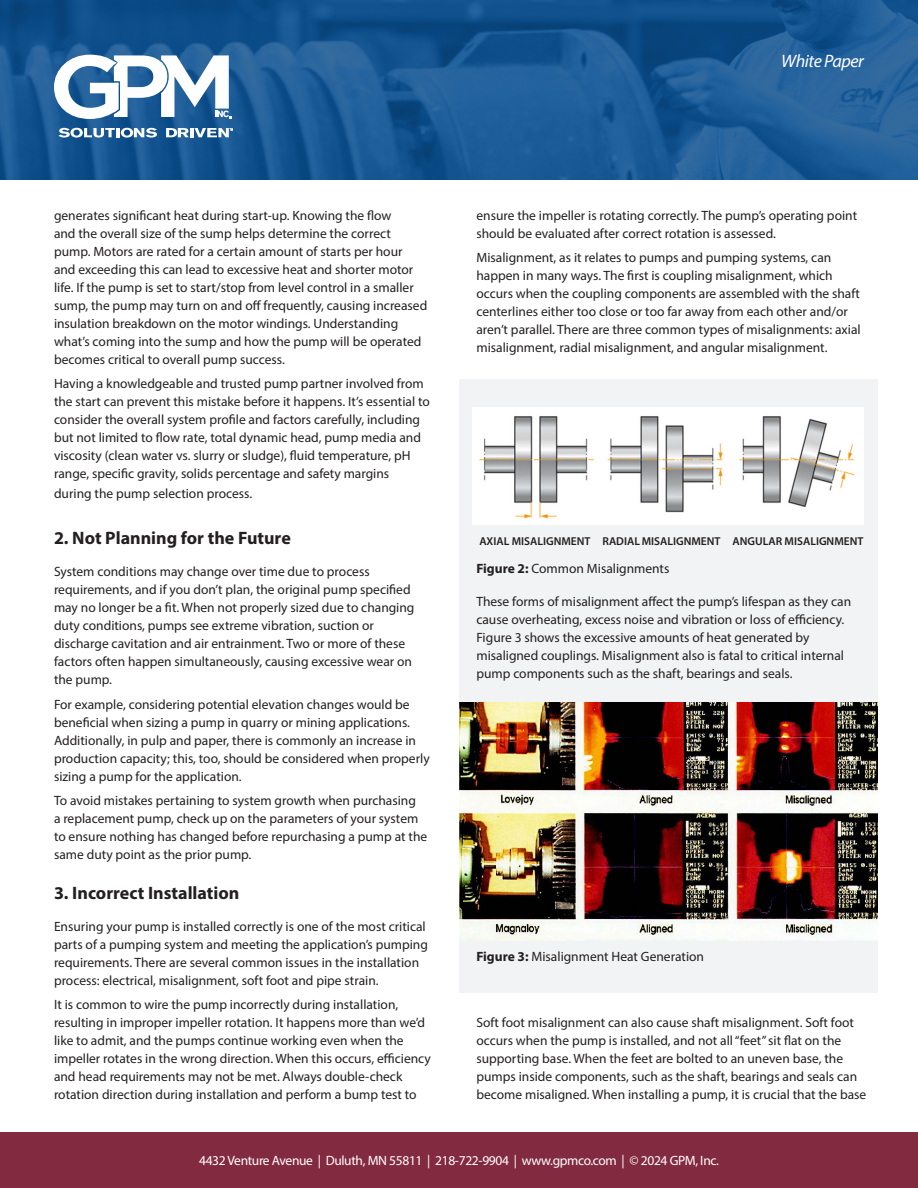
<style>
.page{position:relative;width:918px;height:1188px;background:#fff}
.page>*{position:absolute;margin:0;border:0;box-sizing:border-box;transform-origin:0 0}
.t1{font:700 18px "Myriad Pro";color:#231f20}
.t2{font:italic 18px "Myriad Pro";letter-spacing:-.025em;color:#fff}
.Body_text{font:13.5px/18px "Myriad Pro";color:#231f20}
.Body_Copy{font:13.5px/18px "Myriad Pro";color:#231f20}
.t3{font:13.5px "Myriad Pro";letter-spacing:-.025em;color:#fff}
.Body_Copy-2{font:600 11.4px "Myriad Pro";color:#231f20}
.s1{font-weight:700}
</style>
<div class="page">
<img style="left:0;top:0;width:918px;height:179px">
<div style="left:459px;top:379px;width:419px;height:614px;background:#f2f3f4"></div>
<div style="left:0;top:1132px;width:918px;height:56px;background:#822a40"></div>
<svg style="left:54px;top:55px;width:178px;height:64px"></svg>
<svg style="left:59px;top:128px;width:98px;height:10px"></svg>
<svg style="left:166px;top:128px;width:67px;height:9px"></svg>
<img style="left:473px;top:408px;width:391px;height:117px">
<img style="left:460px;top:703px;width:418px;height:237px">
<p class="t2" style="left:781px;top:50px;width:84px">White Paper</p>
<p class="Body_text" style="left:54px;top:206px;width:375px">generates significant heat during start-up. Knowing the flow<br>and the overall size of the sump helps determine the correct pump. Motors are rated for a certain amount of starts per hour and exceeding this can lead to excessive heat and shorter motor life. If the pump is set to start/stop from level control in a smaller sump, the pump may turn on and off frequently, causing increased insulation breakdown on the motor windings. Understanding what’s coming into the sump and how the pump will be operated becomes critical to overall pump success.</p>
<p class="Body_text" style="left:54px;top:375px;width:377px">Having a knowledgeable and trusted pump partner involved from the start can prevent this mistake before it happens. It’s essential to consider the overall system profile and factors carefully, including but not limited to flow rate, total dynamic head, pump media and viscosity (clean water vs. slurry or sludge), fluid temperature, pH range, specific gravity, solids percentage and safety margins</p>
<p class="Body_text" style="left:54px;top:484px;width:200px">during the pump selection process.</p>
<h3 class="t1" style="left:54px;top:527px;width:238px">2. Not Planning for the Future</h3>
<p class="Body_text" style="left:54px;top:562px;width:362px">System conditions may change over time due to process requirements, and if you don’t plan, the original pump specified may no longer be a fit. When not properly sized due to changing duty conditions, pumps see extreme vibration, suction or discharge cavitation and air entrainment. Two or more of these factors often happen simultaneously, causing excessive wear on the pump.</p>
<p class="Body_text" style="left:54px;top:695px;width:377px">For example, considering potential elevation changes would be beneficial when sizing a pump in quarry or mining applications.<br>Additionally, in pulp and paper, there is commonly an increase in production capacity; this, too, should be considered when properly sizing a pump for the application.</p>
<p class="Body_text" style="left:54px;top:792px;width:375px">To avoid mistakes pertaining to system growth when purchasing<br>a replacement pump, check up on the parameters of your system to ensure nothing has changed before repurchasing a pump at the same duty point as the prior pump.</p>
<h3 class="t1" style="left:54px;top:881px;width:187px">3. Incorrect Installation</h3>
<p class="Body_Copy" style="left:54px;top:917px;width:376px">Ensuring your pump is installed correctly is one of the most critical parts of a pumping system and meeting the application’s pumping requirements. There are several common issues in the installation process: electrical, misalignment, soft foot and pipe strain.</p>
<p class="Body_Copy" style="left:54px;top:996px;width:378px">It is common to wire the pump incorrectly during installation, resulting in improper impeller rotation. It happens more than we’d like to admit, and the pumps continue working even when the impeller rotates in the wrong direction. When this occurs, efficiency and head requirements may not be met. Always double-check rotation direction during installation and perform a bump test to</p>
<p class="Body_Copy" style="left:476px;top:206px;width:382px">ensure the impeller is rotating correctly. The pump’s operating point should be evaluated after correct rotation is assessed.</p>
<p class="Body_Copy" style="left:476px;top:249px;width:386px">Misalignment, as it relates to pumps and pumping systems, can happen in many ways. The first is coupling misalignment, which occurs when the coupling components are assembled with the shaft centerlines either too close or too far away from each other and/or aren’t parallel. There are three common types of misalignments: axial misalignment, radial misalignment, and angular misalignment.</p>
<p class="Body_Copy-2" style="left:480px;top:534px;width:113px">AXIAL MISALIGNMENT</p>
<p class="Body_Copy-2" style="left:602px;top:534px;width:120px">RADIAL MISALIGNMENT</p>
<p class="Body_Copy-2" style="left:733px;top:534px;width:133px">ANGULAR MISALIGNMENT</p>
<p class="Body_text" style="left:476px;top:560px;width:195px"><span class="s1">Figure 2:</span> Common Misalignments</p>
<p class="Body_Copy" style="left:476px;top:592px;width:376px">These forms of misalignment affect the pump’s lifespan as they can cause overheating, excess noise and vibration or loss of efficiency.<br>Figure 3 shows the excessive amounts of heat generated by misaligned couplings. Misalignment also is fatal to critical internal pump components such as the shaft, bearings and seals.</p>
<p class="Body_text" style="left:476px;top:948px;width:229px"><span class="s1">Figure 3:</span> Misalignment Heat Generation</p>
<p class="Body_Copy" style="left:476px;top:1013px;width:391px">Soft foot misalignment can also cause shaft misalignment. Soft foot occurs when the pump is installed, and not all “feet” sit flat on the supporting base. When the feet are bolted to an uneven base, the pumps inside components, such as the shaft, bearings and seals can become misaligned. When installing a pump, it is crucial that the base</p>
<p class="t3" style="left:199px;top:1152px;width:521px">4432 Venture Avenue | Duluth, MN 55811 | 218-722-9904 | www.gpmco.com | © 2024 GPM, Inc.</p>
</div>
